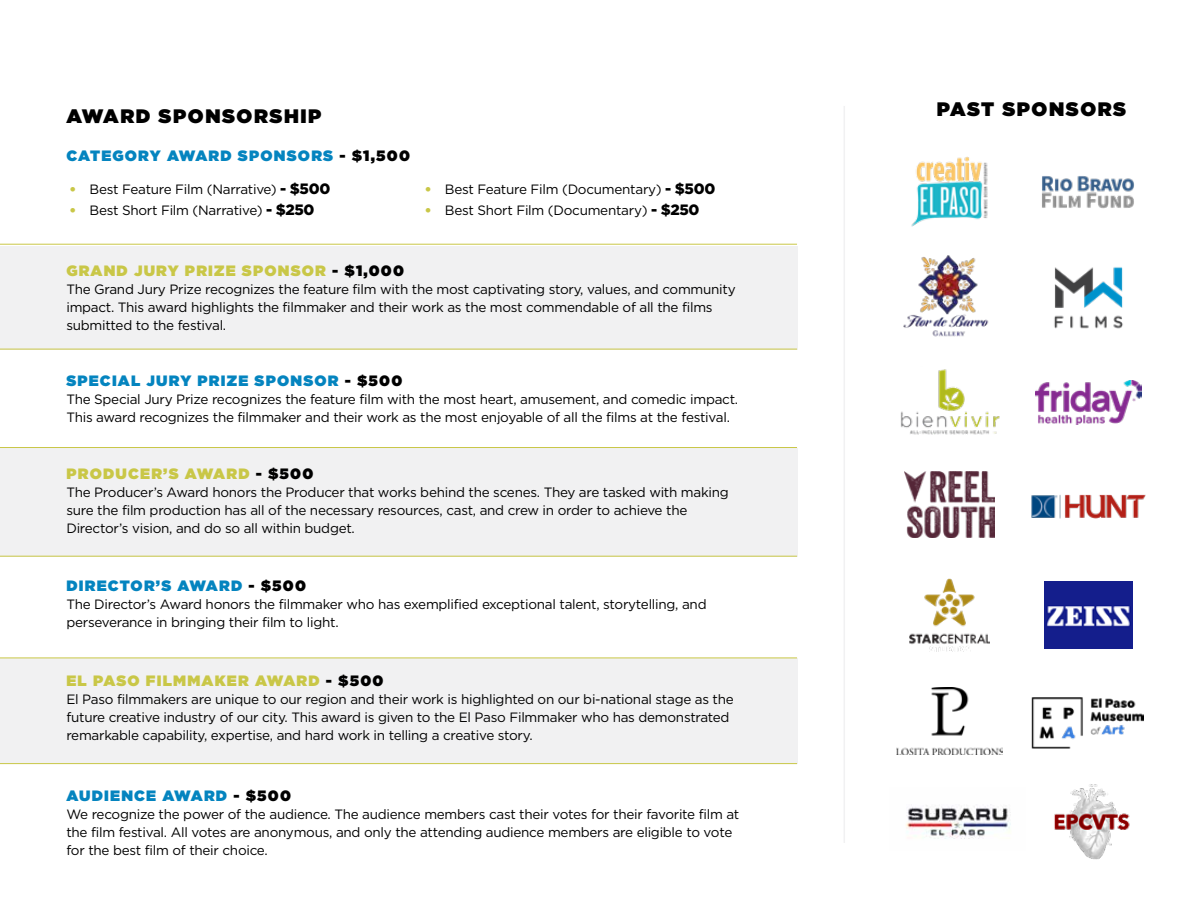
<style>
.page{position:relative;width:1188px;height:918px;background:#fff}
.page>*{position:absolute;margin:0;border:0;box-sizing:border-box;transform-origin:0 0}
.t1{font:900 19.5px "Gotham HTF";letter-spacing:.08em;color:#000}
.t2{font:900 15px "Gotham HTF";letter-spacing:.08em;color:#0484bf}
.t3{font:900 15px "Gotham HTF";letter-spacing:.08em;color:#c9c747}
.t4{font:13.5px/18px "Gotham HTF";letter-spacing:-.02em;color:#000}
.s1{color:#000}
.s2{font-weight:900;color:#c9c747}
.s3{font-weight:900;font-size:15px}
</style>
<div class="page">
<hr style="left:844px;top:106px;width:1px;height:737px;background:#f1f1f2">
<img style="left:1031px;top:494px;width:115px;height:25px">
<img style="left:909px;top:578px;width:80px;height:74px">
<img style="left:1042px;top:176px;width:92px;height:33px">
<img style="left:1036px;top:381px;width:105px;height:43px">
<img style="left:903px;top:255px;width:86px;height:82px">
<img style="left:904px;top:472px;width:91px;height:66px">
<img style="left:900px;top:369px;width:100px;height:66px">
<img style="left:1045px;top:581px;width:87px;height:68px">
<div style="left:0;top:246px;width:797px;height:104px;background:#f1f1f2"></div>
<div style="left:0;top:448px;width:797px;height:109px;background:#f1f1f2"></div>
<div style="left:0;top:658px;width:797px;height:106px;background:#f1f1f2"></div>
<hr style="left:0;top:244px;width:797px;height:1px;background:#c9c747">
<hr style="left:0;top:349px;width:797px;height:1px;background:#c9c747">
<hr style="left:0;top:447px;width:797px;height:1px;background:#c9c747">
<hr style="left:0;top:658px;width:797px;height:1px;background:#c9c747">
<hr style="left:0;top:556px;width:797px;height:1px;background:#c9c747">
<hr style="left:0;top:763px;width:797px;height:1px;background:#c9c747">
<img style="left:1054px;top:267px;width:69px;height:62px">
<img style="left:896px;top:688px;width:107px;height:67px">
<img style="left:1054px;top:784px;width:76px;height:75px">
<img style="left:911px;top:156px;width:77px;height:71px">
<img style="left:1031px;top:697px;width:113px;height:52px">
<img style="left:906px;top:804px;width:105px;height:35px">
<h1 class="t1" style="left:66px;top:105px;width:257px">AWARD SPONSORSHIP</h1>
<p class="t2" style="left:66px;top:147px;width:345px">CATEGORY AWARD SPONSORS <span class="s1">- $1,500</span></p>
<p class="t4" style="left:69px;top:180px;width:263px"><span class="s2">•</span> Best Feature Film (Narrative) <span class="s3">- $500</span></p>
<p class="t4" style="left:69px;top:201px;width:247px"><span class="s2">•</span> Best Short Film (Narrative) <span class="s3">- $250</span></p>
<p class="t4" style="left:425px;top:180px;width:292px"><span class="s2">•</span> Best Feature Film (Documentary) <span class="s3">- $500</span></p>
<p class="t4" style="left:425px;top:201px;width:276px"><span class="s2">•</span> Best Short Film (Documentary) <span class="s3">- $250</span></p>
<p class="t3" style="left:66px;top:262px;width:339px">GRAND JURY PRIZE SPONSOR <span class="s1">- $1,000</span></p>
<p class="t4" style="left:66px;top:280px;width:671px">The Grand Jury Prize recognizes the feature film with the most captivating story, values, and community impact. This award highlights the filmmaker and their work as the most commendable of all the films submitted to the festival.</p>
<p class="t2" style="left:66px;top:372px;width:337px">SPECIAL JURY PRIZE SPONSOR <span class="s1">- $500</span></p>
<p class="t4" style="left:66px;top:390px;width:673px">The Special Jury Prize recognizes the feature film with the most heart, amusement, and comedic impact.<br>This award recognizes the filmmaker and their work as the most enjoyable of all the films at the festival.</p>
<p class="t3" style="left:66px;top:465px;width:248px">PRODUCER’S AWARD <span class="s1">- $500</span></p>
<p class="t4" style="left:66px;top:483px;width:664px">The Producer’s Award honors the Producer that works behind the scenes. They are tasked with making sure the film production has all of the necessary resources, cast, and crew in order to achieve the<br>Director’s vision, and do so all within budget.</p>
<p class="t2" style="left:66px;top:577px;width:241px">DIRECTOR’S AWARD <span class="s1">- $500</span></p>
<p class="t4" style="left:66px;top:595px;width:642px">The Director’s Award honors the filmmaker who has exemplified exceptional talent, storytelling, and perseverance in bringing their film to light.</p>
<p class="t3" style="left:66px;top:672px;width:319px">EL PASO FILMMAKER AWARD <span class="s1">- $500</span></p>
<p class="t4" style="left:66px;top:690px;width:669px">El Paso filmmakers are unique to our region and their work is highlighted on our bi-national stage as the future creative industry of our city. This award is given to the El Paso Filmmaker who has demonstrated remarkable capability, expertise, and hard work in telling a creative story.</p>
<p class="t2" style="left:66px;top:787px;width:226px">AUDIENCE AWARD <span class="s1">- $500</span></p>
<p class="t4" style="left:66px;top:805px;width:674px">We recognize the power of the audience. The audience members cast their votes for their favorite film at the film festival. All votes are anonymous, and only the attending audience members are eligible to vote for the best film of their choice.</p>
<h1 class="t1" style="left:937px;top:97px;width:191px">PAST SPONSORS</h1>
</div>
